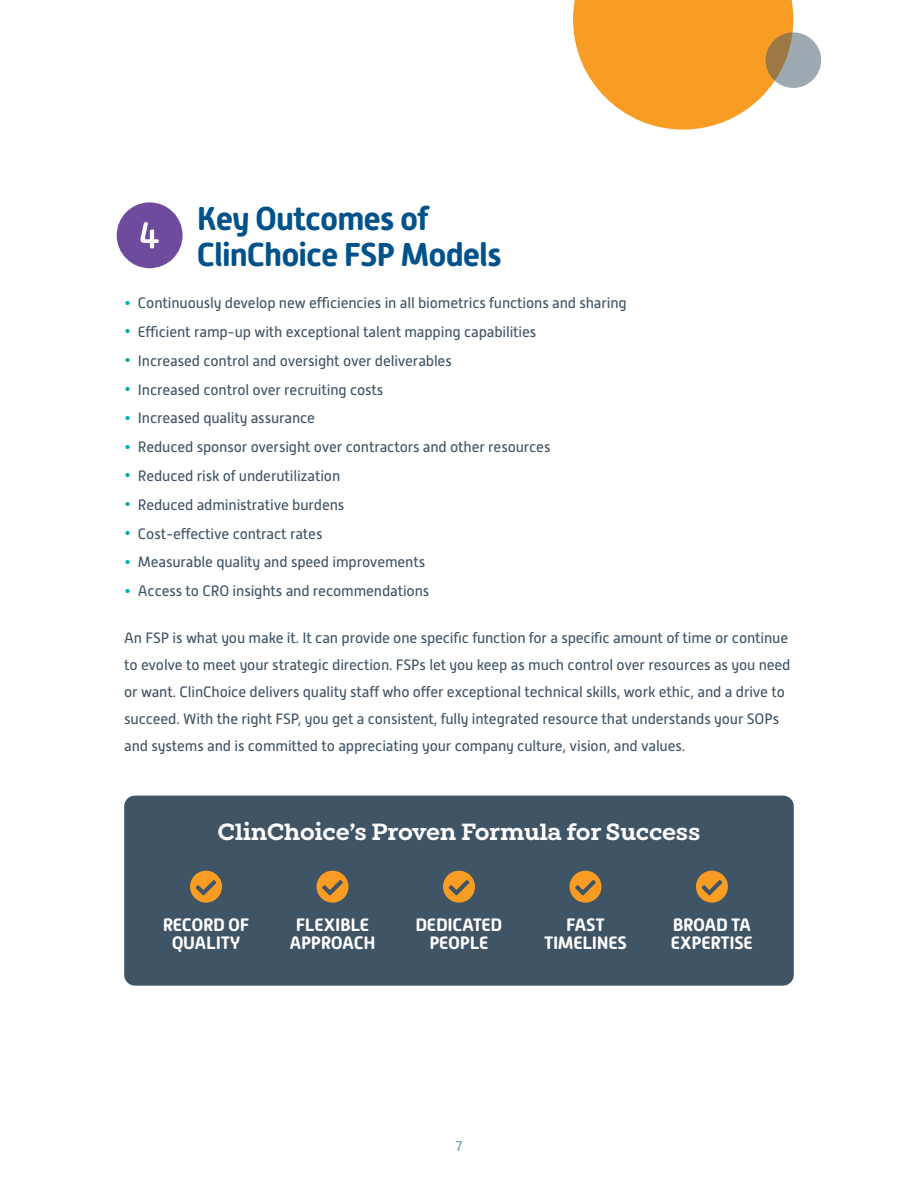
<style>
.page{position:relative;width:918px;height:1188px;background:#fff}
.page>*{position:absolute;margin:0;border:0;box-sizing:border-box;transform-origin:0 0}
.t1{font:700 33px/36px "Alwyn New Rounded";letter-spacing:-.03em;color:#01528a}
.t2{font:600 24px "Winden";letter-spacing:-.01em;color:#fff}
.t3{font:700 18px/18px "Alwyn New Rounded";letter-spacing:-.02em;color:#fff;text-align:center}
.t4{font:15px/27px "Alwyn New";letter-spacing:-.01em;color:#3f5465}
.t5{font:14.25px "Alwyn New Rounded";color:#7998ac}
.s1{font-size:13.5px;color:#00b0ad}
</style>
<div class="page">
<div style="left:117px;top:202px;width:66px;height:66px;background:#6f4b9e;border-radius:50%"></div>
<svg style="left:140px;top:222px;width:19px;height:26px"></svg>
<div style="left:124px;top:796px;width:670px;height:190px;background:#3f5465;border-radius:11px"></div>
<svg style="left:190px;top:871px;width:32px;height:32px"></svg>
<svg style="left:317px;top:871px;width:32px;height:32px"></svg>
<svg style="left:443px;top:871px;width:32px;height:32px"></svg>
<svg style="left:569px;top:871px;width:32px;height:32px"></svg>
<svg style="left:696px;top:871px;width:32px;height:32px"></svg>
<svg style="left:573px;top:0;width:220px;height:130px"></svg>
<svg style="left:766px;top:32px;width:55px;height:56px;background:#9e9a90"></svg>
<h1 class="t1" style="left:197px;top:200px;width:307px">Key Outcomes of<br>ClinChoice FSP Models</h1>
<p class="t4" style="left:124px;top:290px;width:504px"><span class="s1">•</span> Continuously develop new efficiencies in all biometrics functions and sharing</p>
<p class="t4" style="left:124px;top:318px;width:414px"><span class="s1">•</span> Efficient ramp-up with exceptional talent mapping capabilities</p>
<p class="t4" style="left:124px;top:347px;width:329px"><span class="s1">•</span> Increased control and oversight over deliverables</p>
<p class="t4" style="left:124px;top:376px;width:261px"><span class="s1">•</span> Increased control over recruiting costs</p>
<p class="t4" style="left:124px;top:405px;width:193px"><span class="s1">•</span> Increased quality assurance</p>
<p class="t4" style="left:124px;top:434px;width:428px"><span class="s1">•</span> Reduced sponsor oversight over contractors and other resources</p>
<p class="t4" style="left:124px;top:462px;width:218px"><span class="s1">•</span> Reduced risk of underutilization</p>
<p class="t4" style="left:124px;top:491px;width:222px"><span class="s1">•</span> Reduced administrative burdens</p>
<p class="t4" style="left:124px;top:520px;width:200px"><span class="s1">•</span> Cost-effective contract rates</p>
<p class="t4" style="left:124px;top:549px;width:303px"><span class="s1">•</span> Measurable quality and speed improvements</p>
<p class="t4" style="left:124px;top:578px;width:307px"><span class="s1">•</span> Access to CRO insights and recommendations</p>
<p class="t4" style="left:124px;top:624px;width:668px">An FSP is what you make it. It can provide one specific function for a specific amount of time or continue to evolve to meet your strategic direction. FSPs let you keep as much control over resources as you need or want. ClinChoice delivers quality staff who offer exceptional technical skills, work ethic, and a drive to succeed. With the right FSP, you get a consistent, fully integrated resource that understands your SOPs and systems and is committed to appreciating your company culture, vision, and values.</p>
<h2 class="t2" style="left:218px;top:816px;width:484px">ClinChoice’s Proven Formula for Success</h2>
<p class="t3" style="left:163px;top:916px;width:88px">RECORD OF<br>QUALITY</p>
<p class="t3" style="left:290px;top:916px;width:88px">FLEXIBLE<br>APPROACH</p>
<p class="t3" style="left:416px;top:916px;width:88px">DEDICATED<br>PEOPLE</p>
<p class="t3" style="left:544px;top:916px;width:84px">FAST<br>TIMELINES</p>
<p class="t3" style="left:671px;top:916px;width:84px;text-align:left">BROAD TA<br>EXPERTISE</p>
<p class="t5" style="left:455px;top:1138px;width:9px">7</p>
</div>
